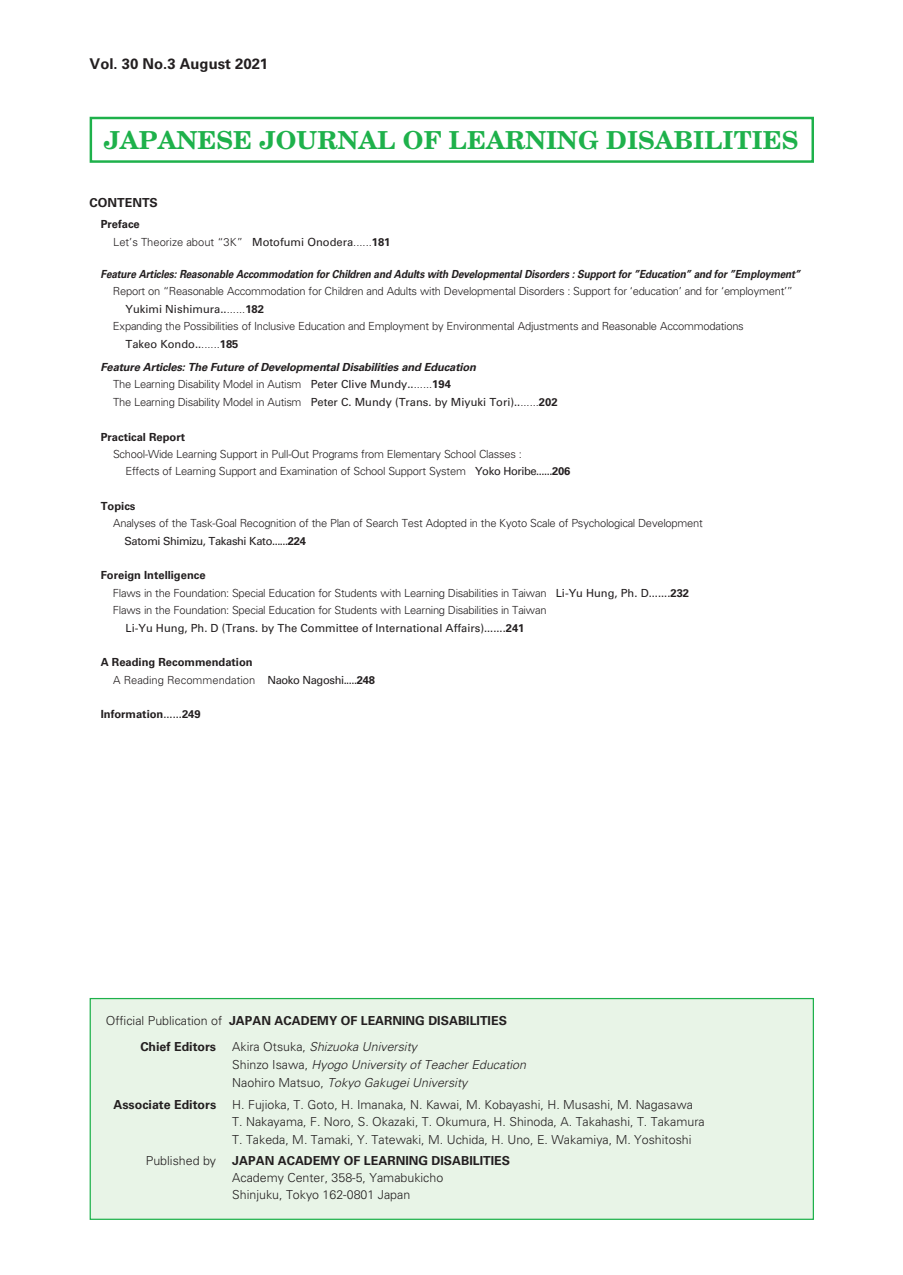
<style>
.page{position:relative;width:903px;height:1275px;background:#fff}
.page>*{position:absolute;margin:0;border:0;box-sizing:border-box;transform-origin:0 0}
.t1{font:700 24.85px "New Century Schlbk";letter-spacing:.005em;color:#1eb14b}
.t2{font:700 14.88px "Univers";color:#231f20}
.t3{font:300 12.42px/17.5px "Univers";color:#231f20}
.t4{font:700 12.42px/26.1px "Univers";color:#231f20}
.t5{font:italic 300 12.42px "Univers";color:#231f20}
.t6{font:300 11.2px/17.3px "Univers";letter-spacing:-.025em;color:#231f20}
.t7{font:italic 700 11.2px "Univers";letter-spacing:-.015em;color:#231f20;scale:.9 1}
.t8{font:700 11.2px/17.3px "Univers";color:#231f20}
.t9{font:11.2px "Univers";color:#231f20}
.t10{font:300 11.2px/17.3px "Univers";color:#231f20}
.s1{font-weight:700}
.s2{font-weight:400}
.s3{font-weight:300}
.s4{font-weight:700;font-style:italic}
.s5{font-style:normal}
</style>
<div class="page">
<div style="left:90px;top:998px;width:723px;height:221px;background:#e8f4e7"></div>
<div style="left:90px;top:117px;width:724px;height:46px;border:2px solid #1eb14b"></div>
<div style="left:90px;top:998px;width:724px;height:222px;border:1px solid #1eb14b"></div>
<h2 class="t2" style="left:90px;top:55px;width:180px">Vol. 30 No.3 August 2021</h2>
<h1 class="t1" style="left:104px;top:124px;width:696px">JAPANESE JOURNAL OF LEARNING DISABILITIES</h1>
<p class="t4" style="left:90px;top:190px;width:70px">CONTENTS</p>
<p class="t10" style="left:113px;top:216px;width:279px;text-indent:-12px"><span class="s1">Preface<br></span>Let’s Theorize about “3K” <span class="s2">Motofumi Onodera</span>......<span class="s1">181</span></p>
<p class="t7" style="left:101px;top:268px;width:779px">Feature Articles: Reasonable Accommodation for Children and Adults with Developmental Disorders : Support for ”Education” and for ”Employment”</p>
<p class="t6" style="left:113px;top:283px;width:681px">Report on “Reasonable Accommodation for Children and Adults with Developmental Disorders : Support for ‘education’ and for ‘employment’”</p>
<p class="t9" style="left:126px;top:302px;width:140px">Yukimi Nishimura..<span class="s3">......</span><span class="s1">182</span></p>
<p class="t6" style="left:113px;top:317px;width:632px">Expanding the Possibilities of Inclusive Education and Employment by Environmental Adjustments and Reasonable Accommodations</p>
<p class="t9" style="left:126px;top:337px;width:114px">Takeo Kondo..<span class="s3">......</span><span class="s1">185</span></p>
<p class="t6" style="left:113px;top:358px;width:446px;text-indent:-13px"><span class="s4">Feature Articles: The Future of Developmental Disabilities and Education<br></span>The Learning Disability Model in Autism <span class="s2">Peter Clive Mundy..</span>......<span class="s1">194<br></span>The Learning Disability Model in Autism <span class="s2">Peter C. Mundy (Trans. by Miyuki Tori)..</span>......<span class="s1">202</span></p>
<p class="t8" style="left:101px;top:428px;width:86px">Practical Report</p>
<p class="t6" style="left:125px;top:445px;width:446px;text-indent:-12px">School-Wide Learning Support in Pull-Out Programs from Elementary School Classes :<br>Effects of Learning Support and Examination of School Support System <span class="s2">Yoko Horibe......</span><span class="s1">206</span></p>
<p class="t8" style="left:101px;top:497px;width:36px">Topics</p>
<p class="t6" style="left:125px;top:515px;width:580px;text-indent:-11px">Analyses of the Task-Goal Recognition of the Plan of Search Test Adopted in the Kyoto Scale of Psychological Development<br><span class="s2">Satomi Shimizu, Takashi Kato......</span><span class="s1">224</span></p>
<p class="t8" style="left:101px;top:567px;width:106px">Foreign Intelligence</p>
<p class="t6" style="left:113px;top:584px;width:578px">Flaws in the Foundation: Special Education for Students with Learning Disabilities in Taiwan <span class="s2">Li-Yu Hung, Ph. D.......</span><span class="s1">232</span></p>
<p class="t6" style="left:113px;top:602px;width:435px">Flaws in the Foundation: Special Education for Students with Learning Disabilities in Taiwan</p>
<p class="t9" style="left:126px;top:621px;width:400px">Li-Yu Hung, Ph. D (Trans. by The Committee of International Affairs).......<span class="s1">241</span></p>
<p class="t8" style="left:113px;top:654px;width:263px;text-indent:-12px">A Reading Recommendation<br><span class="s3">A Reading Recommendation</span> <span class="s2">Naoko Nagoshi.....</span>248</p>
<p class="t8" style="left:101px;top:706px;width:101px">Information<span class="s2">......</span>249</p>
<p class="t4" style="left:140px;top:1008px;width:368px;text-indent:-35px"><span class="s3">Official Publication of</span> JAPAN ACADEMY OF LEARNING DISABILITIES<br>Chief Editors</p>
<p class="t5" style="left:232px;top:1039px;width:186px"><span class="s5">Akira Otsuka,</span> Shizuoka University</p>
<p class="t5" style="left:232px;top:1075px;width:237px"><span class="s5">Naohiro Matsuo,</span> Tokyo Gakugei University</p>
<p class="t5" style="left:232px;top:1057px;width:295px"><span class="s5">Shinzo Isawa,</span> Hyogo University of Teacher Education</p>
<p class="t4" style="left:113px;top:1091px;width:104px">Associate Editors</p>
<p class="t3" style="left:232px;top:1096px;width:474px">H. Fujioka, T. Goto, H. Imanaka, N. Kawai, M. Kobayashi, H. Musashi, M. Nagasawa<br>T. Nakayama, F. Noro, S. Okazaki, T. Okumura, H. Shinoda, A. Takahashi, T. Takamura<br>T. Takeda, M. Tamaki, Y. Tatewaki, M. Uchida, H. Uno, E. Wakamiya, M. Yoshitoshi</p>
<p class="t3" style="left:146px;top:1151px;width:72px">Published by</p>
<p class="t4" style="left:232px;top:1147px;width:279px">JAPAN ACADEMY OF LEARNING DISABILITIES</p>
<p class="t3" style="left:232px;top:1169px;width:213px">Academy Center, 358-5, Yamabukicho<br>Shinjuku, Tokyo 162-0801 Japan</p>
</div>
